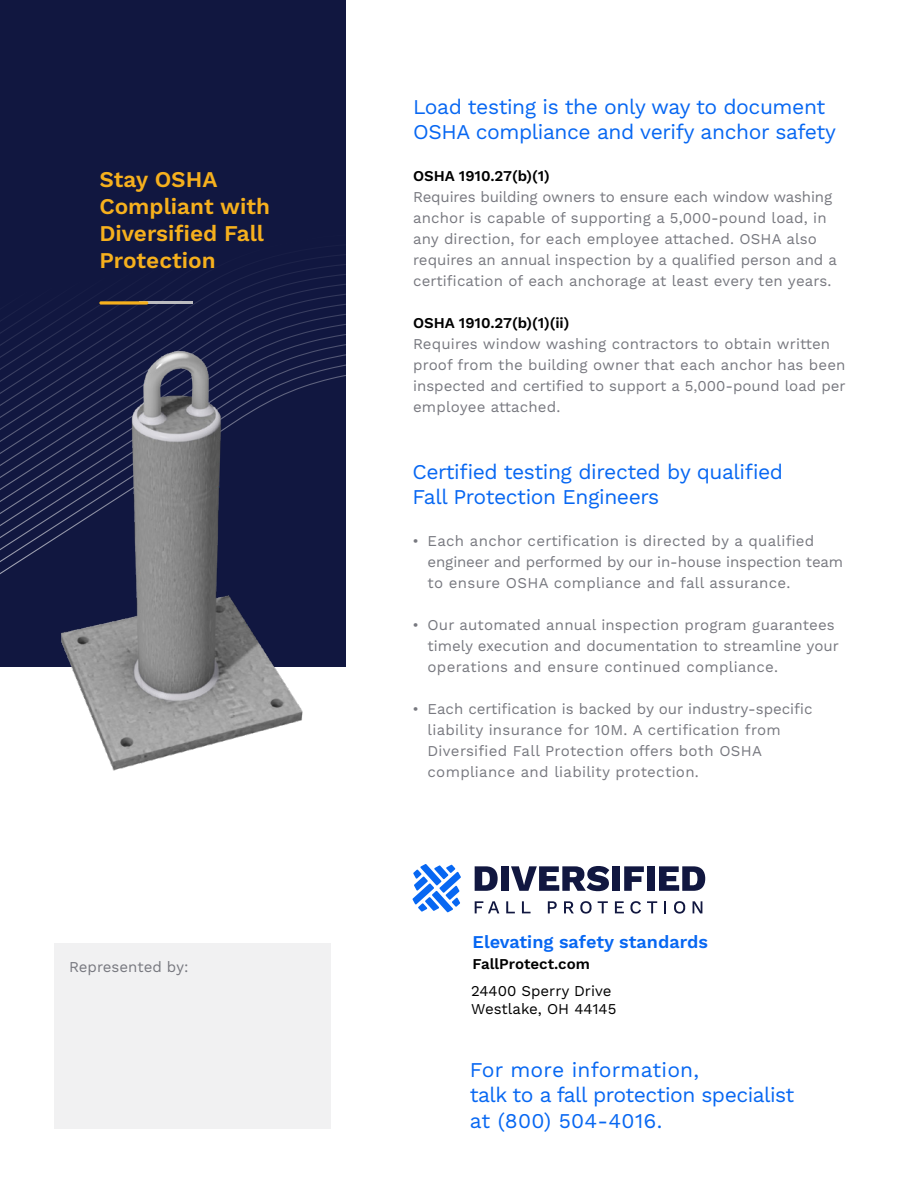
<style>
.page{position:relative;width:918px;height:1188px;background:#fff}
.page>*{position:absolute;margin:0;border:0;box-sizing:border-box;transform-origin:0 0}
.t1{font:600 22.5px/27px "Work Sans";color:#f6b01d}
.t2{font:21px/25.2px "Work Sans";letter-spacing:-.02em;color:#0767f2}
.t3{font:600 18px "Work Sans";color:#0767f2}
.t4{font:15px/21px "Work Sans";letter-spacing:.01em;color:#77787f}
.t5{font:600 15px "Work Sans";color:#000}
.t6{font:15px/18px "Work Sans";color:#000}
</style>
<div class="page">
<div style="left:54px;top:943px;width:276px;height:186px;background:#f1f1f2"></div>
<div style="left:0;top:5px;width:317px;height:9px;background:#111740"></div>
<div style="left:0;top:14px;width:321px;height:10px;background:#111740"></div>
<div style="left:0;top:24px;width:325px;height:9px;background:#111740"></div>
<div style="left:0;top:33px;width:329px;height:10px;background:#111740"></div>
<div style="left:0;top:43px;width:333px;height:9px;background:#111740"></div>
<div style="left:0;top:52px;width:336px;height:10px;background:#111740"></div>
<div style="left:0;top:62px;width:340px;height:9px;background:#111740"></div>
<div style="left:0;top:71px;width:344px;height:10px;background:#111740"></div>
<div style="left:0;top:81px;width:346px;height:153px;background:#111740"></div>
<div style="left:0;top:234px;width:346px;height:9px;background:#111740"></div>
<div style="left:0;top:243px;width:346px;height:10px;background:#111740"></div>
<div style="left:0;top:253px;width:346px;height:9px;background:#111740"></div>
<div style="left:0;top:262px;width:346px;height:10px;background:#111740"></div>
<div style="left:0;top:272px;width:346px;height:9px;background:#111740"></div>
<div style="left:0;top:281px;width:346px;height:10px;background:#111740"></div>
<svg style="left:0;top:291px;width:346px;height:9px;background:#121841"></svg>
<svg style="left:0;top:300px;width:346px;height:10px;background:#151b43"></svg>
<svg style="left:0;top:310px;width:346px;height:9px;background:#131942"></svg>
<svg style="left:0;top:319px;width:346px;height:10px;background:#141a42"></svg>
<svg style="left:0;top:329px;width:346px;height:9px;background:#141a43"></svg>
<svg style="left:0;top:367px;width:346px;height:275px;background:#151b43"></svg>
<hr style="left:140px;top:302px;width:53px;height:2px;background:#bbbbbf">
<svg style="left:99px;top:301px;width:49px;height:4px"></svg>
<img style="left:43px;top:340px;width:272px;height:431px">
<svg style="left:693px;top:901px;width:9px;height:12px"></svg>
<svg style="left:475px;top:866px;width:23px;height:25px"></svg>
<div style="left:501px;top:866px;width:8px;height:25px;background:#111740"></div>
<svg style="left:511px;top:866px;width:98px;height:25px"></svg>
<div style="left:612px;top:866px;width:8px;height:25px;background:#111740"></div>
<svg style="left:624px;top:866px;width:20px;height:25px"></svg>
<div style="left:647px;top:866px;width:7px;height:25px;background:#111740"></div>
<svg style="left:659px;top:866px;width:46px;height:25px"></svg>
<svg style="left:475px;top:901px;width:24px;height:12px"></svg>
<svg style="left:506px;top:901px;width:9px;height:12px"></svg>
<svg style="left:522px;top:901px;width:9px;height:12px"></svg>
<svg style="left:548px;top:901px;width:9px;height:12px"></svg>
<svg style="left:564px;top:901px;width:10px;height:12px"></svg>
<svg style="left:580px;top:901px;width:12px;height:13px"></svg>
<svg style="left:598px;top:901px;width:10px;height:12px"></svg>
<svg style="left:615px;top:901px;width:9px;height:12px"></svg>
<svg style="left:630px;top:901px;width:11px;height:13px"></svg>
<svg style="left:647px;top:901px;width:10px;height:12px"></svg>
<svg style="left:664px;top:901px;width:2px;height:12px"></svg>
<svg style="left:674px;top:901px;width:12px;height:13px"></svg>
<svg style="left:412px;top:864px;width:49px;height:48px"></svg>
<p class="t1" style="left:99px;top:167px;width:172px">Stay OSHA<br>Compliant with<br>Diversifed Fall<br>Protection</p>
<p class="t4" style="left:69px;top:957px;width:121px">Represented by:</p>
<p class="t2" style="left:413px;top:95px;width:424px">Load testing is the only way to document<br>OSHA compliance and verify anchor safety</p>
<p class="t5" style="left:413px;top:168px;width:138px">OSHA 1910.27(b)(1)</p>
<p class="t4" style="left:413px;top:187px;width:425px">Requires building owners to ensure each window washing anchor is capable of supporting a 5,000-pound load, in any direction, for each employee attached. OSHA also requires an annual inspection by a qualifed person and a certifcation of each anchorage at least every ten years.</p>
<p class="t5" style="left:413px;top:315px;width:158px">OSHA 1910.27(b)(1)(ii)</p>
<p class="t4" style="left:413px;top:334px;width:434px">Requires window washing contractors to obtain written proof from the building owner that each anchor has been inspected and certifed to support a 5,000-pound load per employee attached.</p>
<p class="t2" style="left:413px;top:460px;width:372px">Certifed testing directed by qualifed<br>Fall Protection Engineers</p>
<p class="t4" style="left:428px;top:531px;width:417px;text-indent:-15px">• Each anchor certifcation is directed by a qualifed engineer and performed by our in-house inspection team to ensure OSHA compliance and fall assurance.</p>
<p class="t4" style="left:428px;top:615px;width:413px;text-indent:-15px">• Our automated annual inspection program guarantees timely execution and documentation to streamline your operations and ensure continued compliance.</p>
<p class="t4" style="left:428px;top:699px;width:387px;text-indent:-15px">• Each certifcation is backed by our industry-specifc liability insurance for 10M. A certifcation from Diversifed Fall Protection offers both OSHA compliance and liability protection.</p>
<p class="t3" style="left:473px;top:931px;width:237px">Elevating safety standards</p>
<p class="t5" style="left:473px;top:955px;width:119px">FallProtect.com</p>
<p class="t6" style="left:471px;top:982px;width:147px">24400 Sperry Drive<br>Westlake, OH 44145</p>
<p class="t2" style="left:470px;top:1058px;width:326px">For more information,<br>talk to a fall protection specialist at (800) 504-4016.</p>
</div>
